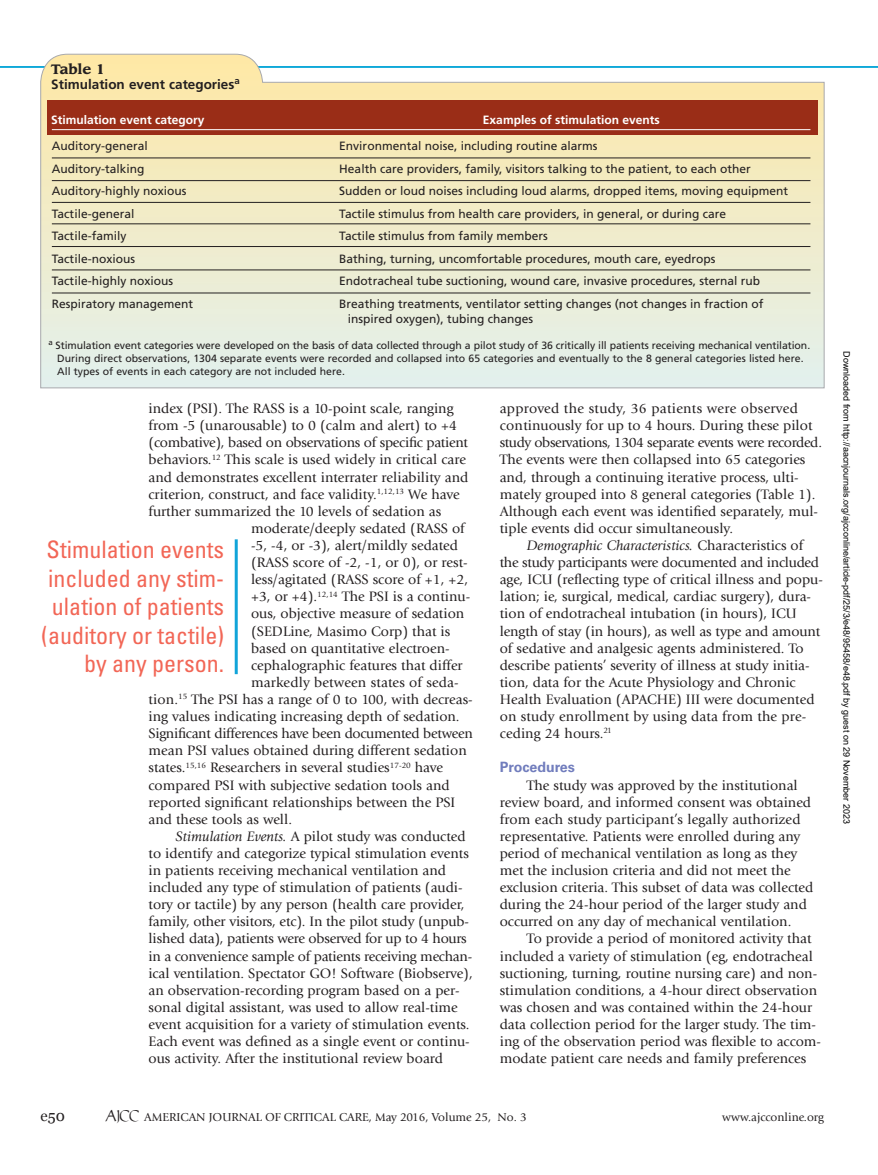
<style>
.page{position:relative;width:878px;height:1175px;background:#fff}
.page>*{position:absolute;margin:0;border:0;box-sizing:border-box;transform-origin:0 0}
.t1{font:condensed 24px/28.5px "Univers LT Std";color:#f26656;text-align:right}
.t2{font:15px "Georgia";color:#231f20}
.t3{font:14.25px/17.1px "Giovanni Std";color:#231f20}
.t4{font:14.25px "Giovanni Std";letter-spacing:-.02em;color:#231f20}
.t5{font:700 14.25px "Univers LT Std";color:#717dbd}
.t6{font:700 13.5px "Frutiger";color:#231f20}
.t7{font:700 13.5px "Leawood Std";color:#231f20}
.t8{font:12px/22.5px "Frutiger";color:#231f20}
.t9{font:12px "Giovanni Std";color:#231f20}
.t10{font:700 12px "Frutiger";color:#fff}
.t11{font:10.5px/12.6px "Frutiger";color:#231f20}
.t12{font:9px "Arial";color:#000}
.s1{font-style:italic}
.s2{font-family:"Publius";font-size:13.5px}
</style>
<div class="page">
<hr style="left:0;top:66px;width:878px;height:2px;background:#08a6d8">
<hr style="left:235px;top:539px;width:3px;height:135px;background:#11a4d9">
<svg style="left:40px;top:54px;width:784px;height:334px"></svg>
<div style="left:47px;top:101px;width:771px;height:34px;background:#9a2d17"></div>
<hr style="left:52px;top:129px;width:758px;height:1px;background:#fff">
<hr style="left:52px;top:158px;width:758px;height:1px;background:#231f20">
<hr style="left:52px;top:180px;width:758px;height:1px;background:#231f20">
<hr style="left:52px;top:202px;width:758px;height:1px;background:#231f20">
<hr style="left:52px;top:223px;width:758px;height:1px;background:#231f20">
<hr style="left:52px;top:246px;width:758px;height:1px;background:#231f20">
<hr style="left:52px;top:270px;width:758px;height:1px;background:#231f20">
<hr style="left:52px;top:293px;width:758px;height:1px;background:#231f20">
<p class="t7" style="left:51px;top:61px;width:55px">Table 1</p>
<p class="t6" style="left:51px;top:77px;width:190px">Stimulation event categories<sup>a</sup></p>
<p class="t10" style="left:51px;top:112px;width:155px">Stimulation event category</p>
<p class="t10" style="left:483px;top:112px;width:178px">Examples of stimulation events</p>
<p class="t8" style="left:52px;top:135px;width:143px">Auditory-general<br>Auditory-talking<br>Auditory-highly noxious<br>Tactile-general<br>Tactile-family<br>Tactile-noxious<br>Tactile-highly noxious<br>Respiratory management</p>
<p class="t8" style="left:339px;top:135px;width:450px">Environmental noise, including routine alarms<br>Health care providers, family, visitors talking to the patient, to each other Sudden or loud noises including loud alarms, dropped items, moving equipment Tactile stimulus from health care providers, in general, or during care<br>Tactile stimulus from family members<br>Bathing, turning, uncomfortable procedures, mouth care, eyedrops Endotracheal tube suctioning, wound care, invasive procedures, sternal rub Breathing treatments, ventilator setting changes (not changes in fraction of</p>
<p class="t8" style="left:348px;top:307px;width:187px">inspired oxygen), tubing changes</p>
<p class="t11" style="left:57px;top:339px;width:754px;text-indent:-9px"><sup>a</sup> Stimulation event categories were developed on the basis of data collected through a pilot study of 36 critically ill patients receiving mechanical ventilation.<br>During direct observations, 1304 separate events were recorded and collapsed into 65 categories and eventually to the 8 general categories listed here.<br>All types of events in each category are not included here.</p>
<p class="t3" style="left:148px;top:400px;width:306px">index (PSI). The RASS is a 10-point scale, ranging</p>
<p class="t3" style="left:148px;top:417px;width:310px">from -5 (unarousable) to 0 (calm and alert) to +4</p>
<p class="t4" style="left:148px;top:435px;width:321px">(combative), based on observations of specific patient</p>
<p class="t3" style="left:148px;top:451px;width:319px">behaviors.<sup>12</sup> This scale is used widely in critical care</p>
<p class="t3" style="left:149px;top:468px;width:321px">and demonstrates excellent interrater reliability and</p>
<p class="t3" style="left:149px;top:485px;width:312px">criterion, construct, and face validity.<sup>1,12,13</sup> We have</p>
<p class="t3" style="left:148px;top:503px;width:294px">further summarized the 10 levels of sedation as</p>
<p class="t3" style="left:251px;top:520px;width:215px">moderate/deeply sedated (RASS of</p>
<p class="t3" style="left:251px;top:537px;width:208px">-5, -4, or -3), alert/mildly sedated</p>
<p class="t3" style="left:251px;top:554px;width:218px">(RASS score of -2, -1, or 0), or rest-</p>
<p class="t3" style="left:251px;top:571px;width:218px">less/agitated (RASS score of +1, +2,</p>
<p class="t3" style="left:251px;top:588px;width:221px">+3, or +4).<sup>12,14</sup> The PSI is a continu-</p>
<p class="t3" style="left:251px;top:605px;width:215px">ous, objective measure of sedation</p>
<p class="t3" style="left:251px;top:622px;width:201px">(SEDLine, Masimo Corp) that is</p>
<p class="t3" style="left:251px;top:639px;width:200px">based on quantitative electroen-</p>
<p class="t3" style="left:251px;top:656px;width:213px">cephalographic features that differ</p>
<p class="t3" style="left:251px;top:674px;width:209px">markedly between states of seda-</p>
<p class="t3" style="left:149px;top:691px;width:326px">tion.<sup>15</sup> The PSI has a range of 0 to 100, with decreas-</p>
<p class="t3" style="left:149px;top:708px;width:312px">ing values indicating increasing depth of sedation.</p>
<p class="t4" style="left:149px;top:725px;width:326px">Significant differences have been documented between</p>
<p class="t3" style="left:149px;top:742px;width:320px">mean PSI values obtained during different sedation</p>
<p class="t3" style="left:149px;top:759px;width:296px">states.<sup>15,16</sup> Researchers in several studies<sup>17-20</sup> have</p>
<p class="t3" style="left:148px;top:776px;width:302px">compared PSI with subjective sedation tools and</p>
<p class="t3" style="left:148px;top:793px;width:308px">reported significant relationships between the PSI</p>
<p class="t3" style="left:148px;top:810px;width:145px">and these tools as well.</p>
<p class="t3" style="left:175px;top:827px;width:291px"><span class="s1">Stimulation Events.</span> A pilot study was conducted</p>
<p class="t3" style="left:148px;top:845px;width:322px">to identify and categorize typical stimulation events</p>
<p class="t3" style="left:148px;top:862px;width:299px">in patients receiving mechanical ventilation and</p>
<p class="t3" style="left:148px;top:879px;width:315px">included any type of stimulation of patients (audi-</p>
<p class="t3" style="left:148px;top:896px;width:317px">tory or tactile) by any person (health care provider,</p>
<p class="t3" style="left:148px;top:913px;width:322px">family, other visitors, etc). In the pilot study (unpub-</p>
<p class="t4" style="left:148px;top:930px;width:320px">lished data), patients were observed for up to 4 hours</p>
<p class="t4" style="left:148px;top:948px;width:325px">in a convenience sample of patients receiving mechan-</p>
<p class="t3" style="left:148px;top:964px;width:326px">ical ventilation. Spectator GO! Software (Biobserve),</p>
<p class="t3" style="left:148px;top:981px;width:312px">an observation-recording program based on a per-</p>
<p class="t3" style="left:148px;top:998px;width:311px">sonal digital assistant, was used to allow real-time</p>
<p class="t3" style="left:148px;top:1016px;width:322px">event acquisition for a variety of stimulation events.</p>
<p class="t3" style="left:148px;top:1033px;width:323px">Each event was defined as a single event or continu-</p>
<p class="t3" style="left:148px;top:1050px;width:296px">ous activity. After the institutional review board</p>
<h1 class="t1" style="left:41px;top:535px;width:184px">Stimulation events included any stim&shy;ulation of patients (auditory or tactile) by any person.</h1>
<p class="t3" style="left:499px;top:400px;width:324px">approved the study, 36 patients were observed continuously for up to 4 hours. During these pilot study observations, 1304 separate events were recorded.<br>The events were then collapsed into 65 categories and, through a continuing iterative process, ulti&shy;mately grouped into 8 general categories (Table 1).<br>Although each event was identified separately, mul&shy;tiple events did occur simultaneously.</p>
<p class="t3" style="left:499px;top:537px;width:324px;text-indent:27px"><span class="s1">Demographic Characteristics.</span> Characteristics of the study participants were documented and included age, ICU (reflecting type of critical illness and popu&shy;lation; ie, surgical, medical, cardiac surgery), dura&shy;tion of endotracheal intubation (in hours), ICU length of stay (in hours), as well as type and amount of sedative and analgesic agents administered. To describe patients’ severity of illness at study initia&shy;tion, data for the Acute Physiology and Chronic Health Evaluation (APACHE) III were documented on study enrollment by using data from the pre&shy;ceding 24 hours.<sup>21</sup></p>
<p class="t5" style="left:500px;top:759px;width:77px">Procedures</p>
<p class="t3" style="left:500px;top:776px;width:315px;text-indent:27px">The study was approved by the institutional review board, and informed consent was obtained from each study participant’s legally authorized representative. Patients were enrolled during any period of mechanical ventilation as long as they met the inclusion criteria and did not meet the exclusion criteria. This subset of data was collected during the 24-hour period of the larger study and occurred on any day of mechanical ventilation.</p>
<p class="t3" style="left:500px;top:930px;width:323px;text-indent:27px">To provide a period of monitored activity that included a variety of stimulation (eg, endotracheal suctioning, turning, routine nursing care) and non&shy;stimulation conditions, a 4-hour direct observation was chosen and was contained within the 24-hour data collection period for the larger study. The tim&shy;ing of the observation period was flexible to accom&shy;modate patient care needs and family preferences</p>
<p class="t2" style="left:40px;top:1106px;width:26px">e50</p>
<p class="t9" style="left:105px;top:1110px;width:423px"><span class="s2">AJCC</span> AMERICAN JOURNAL OF CRITICAL CARE, May 2016, Volume 25, No. 3</p>
<p class="t9" style="left:722px;top:1110px;width:103px">www.ajcconline.org</p>
<p class="t12" style="left:850px;top:351px;width:474px;rotate:90deg">Downloaded from http://aacnjournals.org/ajcconline/article-pdf/25/3/e48/95458/e48.pdf by guest on 29 November 2023</p>
</div>
